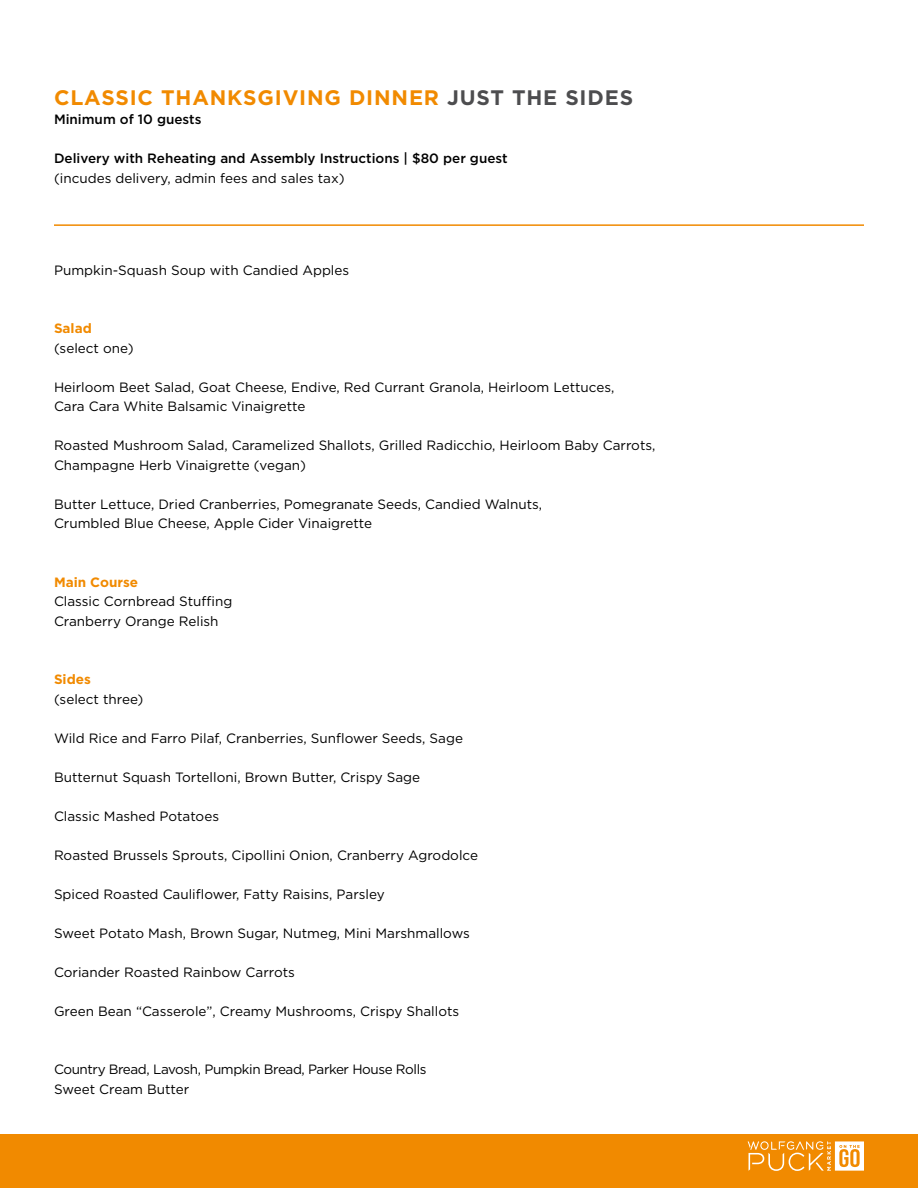
<style>
.page{position:relative;width:918px;height:1188px;background:#fff}
.page>*{position:absolute;margin:0;border:0;box-sizing:border-box;transform-origin:0 0}
.t1{font:700 21px "Gotham HTF";letter-spacing:.04em;color:#f18a00}
.t2{font:13.5px/19.5px "Gotham HTF";color:#000}
.t3{font:500 13.5px "Gotham HTF";color:#000}
.t4{font:13.5px/19.5px "Gotham HTF";letter-spacing:-.03em;color:#000}
.t5{font:700 13.5px "Gotham HTF";color:#f18a00}
.s1{color:#4d4d4f}
</style>
<div class="page">
<div style="left:0;top:1134px;width:918px;height:54px;background:#f18a00"></div>
<hr style="left:54px;top:224px;width:810px;height:2px;background:#f18a00">
<svg style="left:748px;top:1141px;width:116px;height:30px"></svg>
<h1 class="t1" style="left:54px;top:85px;width:581px">CLASSIC THANKSGIVING DINNER <span class="s1">JUST THE SIDES</span></h1>
<p class="t3" style="left:54px;top:112px;width:149px">Minimum of 10 guests</p>
<p class="t3" style="left:54px;top:151px;width:455px">Delivery with Reheating and Assembly Instructions | $80 per guest</p>
<p class="t2" style="left:54px;top:168px;width:292px">(incudes delivery, admin fees and sales tax)</p>
<p class="t2" style="left:54px;top:260px;width:297px">Pumpkin-Squash Soup with Candied Apples</p>
<p class="t5" style="left:54px;top:321px;width:39px">Salad</p>
<p class="t2" style="left:54px;top:338px;width:81px">(select one)</p>
<p class="t2" style="left:54px;top:377px;width:562px">Heirloom Beet Salad, Goat Cheese, Endive, Red Currant Granola, Heirloom Lettuces,<br>Cara Cara White Balsamic Vinaigrette</p>
<p class="t2" style="left:54px;top:436px;width:603px">Roasted Mushroom Salad, Caramelized Shallots, Grilled Radicchio, Heirloom Baby Carrots,<br>Champagne Herb Vinaigrette (vegan)</p>
<p class="t2" style="left:54px;top:494px;width:490px">Butter Lettuce, Dried Cranberries, Pomegranate Seeds, Candied Walnuts,<br>Crumbled Blue Cheese, Apple Cider Vinaigrette</p>
<p class="t5" style="left:54px;top:574px;width:86px">Main Course</p>
<p class="t2" style="left:54px;top:592px;width:180px">Classic Cornbread Stuffing<br>Cranberry Orange Relish</p>
<p class="t5" style="left:54px;top:672px;width:38px">Sides</p>
<p class="t2" style="left:54px;top:689px;width:91px">(select three)</p>
<p class="t2" style="left:54px;top:728px;width:411px">Wild Rice and Farro Pilaf, Cranberries, Sunflower Seeds, Sage</p>
<p class="t2" style="left:54px;top:767px;width:368px">Butternut Squash Tortelloni, Brown Butter, Crispy Sage</p>
<p class="t2" style="left:54px;top:806px;width:167px">Classic Mashed Potatoes</p>
<p class="t2" style="left:54px;top:845px;width:426px">Roasted Brussels Sprouts, Cipollini Onion, Cranberry Agrodolce</p>
<p class="t2" style="left:54px;top:884px;width:332px">Spiced Roasted Cauliflower, Fatty Raisins, Parsley</p>
<p class="t2" style="left:54px;top:923px;width:417px">Sweet Potato Mash, Brown Sugar, Nutmeg, Mini Marshmallows</p>
<p class="t2" style="left:54px;top:962px;width:242px">Coriander Roasted Rainbow Carrots</p>
<p class="t2" style="left:54px;top:1001px;width:407px">Green Bean “Casserole”, Creamy Mushrooms, Crispy Shallots</p>
<p class="t4" style="left:54px;top:1060px;width:374px">Country Bread, Lavosh, Pumpkin Bread, Parker House Rolls<br>Sweet Cream Butter</p>
</div>
